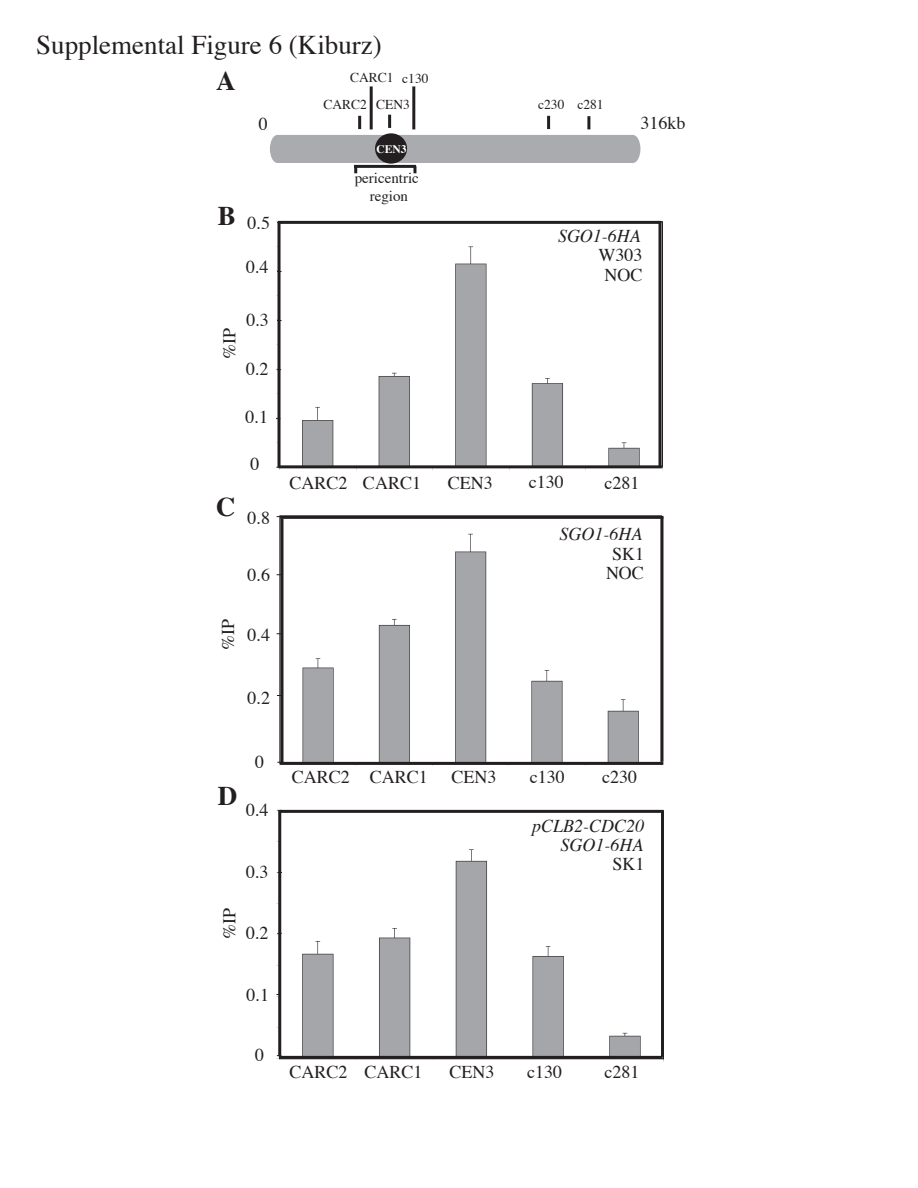
<style>
.page{position:relative;width:918px;height:1188px;background:#fff}
.page>*{position:absolute;margin:0;border:0;box-sizing:border-box;transform-origin:0 0}
.t1{font:27px "Times";color:#231f20}
.t2{font:700 27px "Times";color:#231f20}
.t3{font:18px/19.5px "Times";color:#231f20;text-align:center}
.t4{font:italic 18px "Times";color:#231f20}
.t5{font:15px/18px "Times";color:#231f20;text-align:center}
.t6{font:13.5px/26.5px "Times";color:#231f20}
.t7{font:700 11.55px "Times";color:#fff}
</style>
<div class="page">
<svg style="left:270px;top:86px;width:370px;height:88px"></svg>
<svg style="left:276px;top:220px;width:387px;height:250px"></svg>
<svg style="left:276px;top:515px;width:388px;height:251px"></svg>
<svg style="left:276px;top:809px;width:388px;height:251px"></svg>
<h1 class="t1" style="left:36px;top:28px;width:347px">Supplemental Figure 6 (Kiburz)</h1>
<h1 class="t2" style="left:216px;top:63px;width:21px">A</h1>
<h1 class="t2" style="left:218px;top:198px;width:20px">B</h1>
<p class="t6" style="left:323px;top:64px;width:72px;line-height:27.6px;text-indent:27px">CARC1<br>CARC2</p>
<p class="t7" style="left:377px;top:141px;width:32px">CEN3</p>
<p class="t5" style="left:355px;top:170px;width:66px">pericentric region</p>
<p class="t6" style="left:376px;top:66px;width:54px;text-indent:26px">c130<br>CEN3</p>
<p class="t6" style="left:538px;top:92px;width:67px">c230 c281</p>
<p class="t3" style="left:259px;top:115px;width:10px">0</p>
<p class="t3" style="left:641px;top:114px;width:46px">316kb</p>
<p class="t3" style="left:248px;top:214px;width:24px">0.5</p>
<p class="t3" style="left:246px;top:258px;width:24px">0.4</p>
<p class="t4" style="left:558px;top:224px;width:84px">SGO1-6HA</p>
<p class="t3" style="left:598px;top:246px;width:45px">W303<br>NOC</p>
<p class="t3" style="left:221px;top:358px;width:32px;rotate:-90deg">%IP</p>
<p class="t3" style="left:246px;top:311px;width:24px">0.3</p>
<p class="t3" style="left:246px;top:360px;width:24px">0.2</p>
<p class="t3" style="left:246px;top:408px;width:24px">0.1</p>
<h1 class="t2" style="left:216px;top:489px;width:21px">C</h1>
<p class="t3" style="left:250px;top:455px;width:10px">0</p>
<p class="t3" style="left:248px;top:509px;width:24px">0.8</p>
<p class="t3" style="left:248px;top:566px;width:24px">0.6</p>
<p class="t3" style="left:290px;top:474px;width:133px">CARC2 CARC1</p>
<p class="t3" style="left:448px;top:474px;width:46px">CEN3</p>
<p class="t3" style="left:529px;top:474px;width:36px">c130</p>
<p class="t3" style="left:604px;top:474px;width:36px">c281</p>
<p class="t4" style="left:560px;top:523px;width:84px">SGO1-6HA</p>
<p class="t3" style="left:606px;top:545px;width:40px">SK1<br>NOC</p>
<p class="t3" style="left:219px;top:650px;width:32px;rotate:-90deg">%IP</p>
<p class="t3" style="left:248px;top:626px;width:24px">0.4</p>
<p class="t3" style="left:248px;top:689px;width:24px">0.2</p>
<h1 class="t2" style="left:218px;top:778px;width:21px">D</h1>
<p class="t3" style="left:255px;top:753px;width:10px">0</p>
<p class="t3" style="left:246px;top:801px;width:24px">0.4</p>
<p class="t3" style="left:246px;top:863px;width:24px">0.3</p>
<p class="t3" style="left:221px;top:939px;width:32px;rotate:-90deg">%IP</p>
<p class="t3" style="left:246px;top:924px;width:24px">0.2</p>
<p class="t3" style="left:247px;top:986px;width:24px">0.1</p>
<p class="t3" style="left:255px;top:1046px;width:10px">0</p>
<p class="t3" style="left:530px;top:768px;width:36px">c130</p>
<p class="t3" style="left:292px;top:768px;width:138px">CARC2 CARC1</p>
<p class="t3" style="left:452px;top:768px;width:46px">CEN3</p>
<p class="t3" style="left:602px;top:768px;width:36px">c230</p>
<p class="t4" style="left:532px;top:814px;width:114px">pCLB2-CDC20</p>
<p class="t4" style="left:561px;top:833px;width:84px">SGO1-6HA</p>
<p class="t3" style="left:613px;top:855px;width:34px">SK1</p>
<p class="t3" style="left:290px;top:1064px;width:135px">CARC2 CARC1</p>
<p class="t3" style="left:449px;top:1064px;width:46px">CEN3</p>
<p class="t3" style="left:527px;top:1063px;width:36px">c130</p>
<p class="t3" style="left:605px;top:1064px;width:36px">c281</p>
</div>
